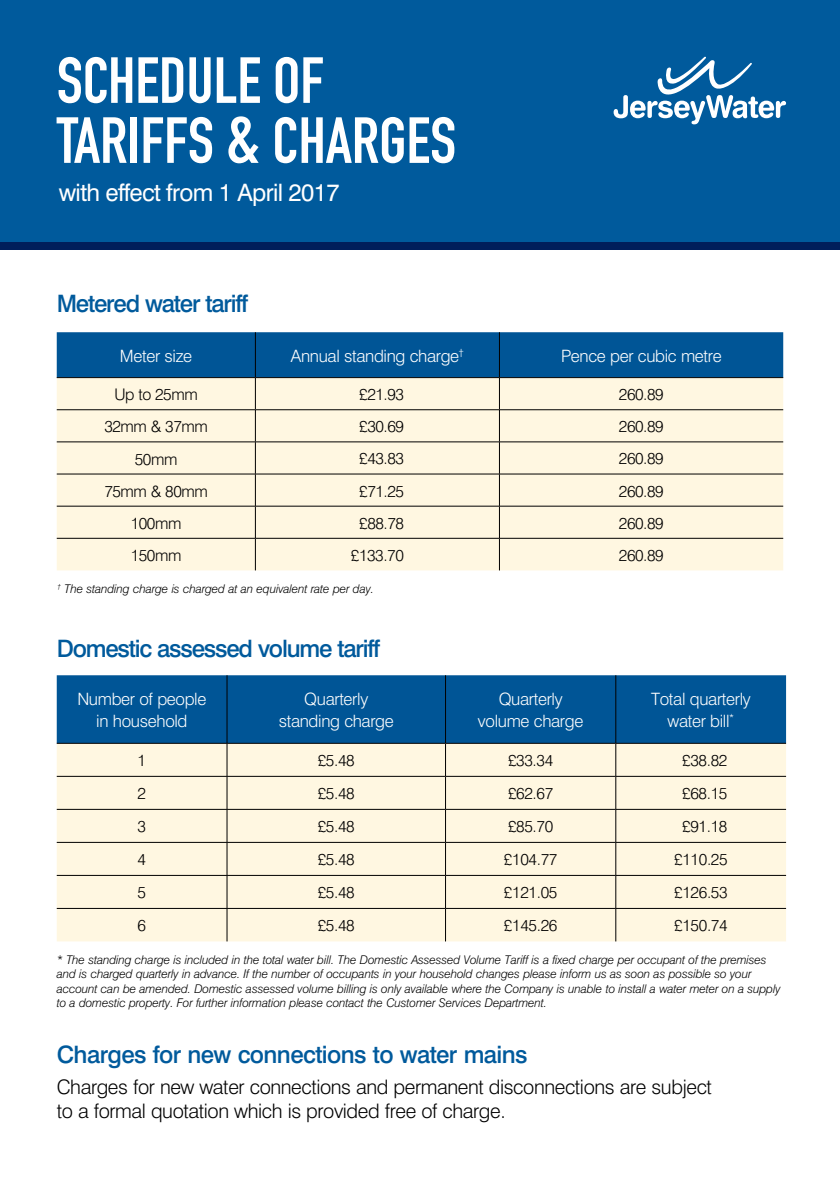
<style>
.page{position:relative;width:840px;height:1191px;background:#fff}
.page>*{position:absolute;margin:0;border:0;box-sizing:border-box;transform-origin:0 0}
.t1{font:64px/60px "Bern Sans CT";color:#fff}
.t2{font:500 24px "Swiss 721 BT";letter-spacing:-.05em;color:#005a9c}
.t3{font:500 24px "Swiss 721 BT";letter-spacing:-.025em;color:#005a9c}
.t4{font:24px "Swiss 721 BT";letter-spacing:-.025em;color:#fff}
.t5{font:300 20px/24px "Swiss 721 BT";letter-spacing:-.02em;color:#000}
.t6{font:300 17px/22px "Swiss 721 BT";letter-spacing:-.02em;color:#fff;text-align:center}
.t7{font:300 16px "Swiss 721 BT";letter-spacing:-.025em;color:#000}
.t8{font:italic 300 12px/14.4px "Swiss 721 BT";letter-spacing:-.01em;color:#000}
.s1{font-size:72px}
</style>
<div class="page">
<div style="left:57px;top:332px;width:725px;height:45px;background:#005596"></div>
<div style="left:57px;top:378px;width:725px;height:192px;background:#fff7e1"></div>
<hr style="left:255px;top:332px;width:1px;height:45px;background:#000">
<hr style="left:499px;top:332px;width:1px;height:45px;background:#000">
<hr style="left:255px;top:378px;width:1px;height:31px;background:#000">
<hr style="left:499px;top:378px;width:1px;height:31px;background:#000">
<hr style="left:57px;top:409px;width:198px;height:1px;background:#000">
<hr style="left:255px;top:409px;width:244px;height:1px;background:#000">
<hr style="left:255px;top:410px;width:1px;height:31px;background:#000">
<hr style="left:499px;top:409px;width:283px;height:1px;background:#000">
<hr style="left:499px;top:410px;width:1px;height:31px;background:#000">
<hr style="left:57px;top:441px;width:198px;height:1px;background:#000">
<hr style="left:255px;top:441px;width:244px;height:1px;background:#000">
<hr style="left:255px;top:442px;width:1px;height:32px;background:#000">
<hr style="left:499px;top:441px;width:283px;height:1px;background:#000">
<hr style="left:499px;top:442px;width:1px;height:32px;background:#000">
<hr style="left:57px;top:474px;width:198px;height:1px;background:#000">
<hr style="left:255px;top:474px;width:244px;height:1px;background:#000">
<hr style="left:255px;top:474px;width:1px;height:32px;background:#000">
<hr style="left:499px;top:474px;width:283px;height:1px;background:#000">
<hr style="left:499px;top:474px;width:1px;height:32px;background:#000">
<hr style="left:57px;top:506px;width:198px;height:1px;background:#000">
<hr style="left:255px;top:506px;width:244px;height:1px;background:#000">
<hr style="left:255px;top:506px;width:1px;height:32px;background:#000">
<hr style="left:499px;top:506px;width:283px;height:1px;background:#000">
<hr style="left:499px;top:506px;width:1px;height:32px;background:#000">
<hr style="left:57px;top:538px;width:198px;height:1px;background:#000">
<hr style="left:255px;top:538px;width:244px;height:1px;background:#000">
<hr style="left:255px;top:538px;width:1px;height:32px;background:#000">
<hr style="left:499px;top:538px;width:283px;height:1px;background:#000">
<hr style="left:499px;top:538px;width:1px;height:32px;background:#000">
<hr style="left:57px;top:377px;width:198px;height:1px;background:#000">
<hr style="left:255px;top:377px;width:244px;height:1px;background:#000">
<hr style="left:499px;top:377px;width:283px;height:1px;background:#000">
<div style="left:0;top:0;width:839px;height:249px;background:#005a9c"></div>
<div style="left:0;top:242px;width:839px;height:7px;background:#001e5b"></div>
<svg style="left:613px;top:56px;width:172px;height:68px"></svg>
<div style="left:57px;top:675px;width:728px;height:68px;background:#005596"></div>
<div style="left:57px;top:744px;width:728px;height:197px;background:#fff7e1"></div>
<hr style="left:226px;top:675px;width:1px;height:68px;background:#000">
<hr style="left:445px;top:675px;width:1px;height:68px;background:#000">
<hr style="left:615px;top:675px;width:1px;height:68px;background:#000">
<hr style="left:57px;top:743px;width:170px;height:1px;background:#000">
<hr style="left:227px;top:743px;width:218px;height:1px;background:#000">
<hr style="left:445px;top:743px;width:170px;height:1px;background:#000">
<hr style="left:615px;top:743px;width:170px;height:1px;background:#000">
<hr style="left:226px;top:743px;width:1px;height:33px;background:#000">
<hr style="left:445px;top:743px;width:1px;height:33px;background:#000">
<hr style="left:615px;top:743px;width:1px;height:33px;background:#000">
<hr style="left:57px;top:776px;width:170px;height:1px;background:#000">
<hr style="left:227px;top:776px;width:218px;height:1px;background:#000">
<hr style="left:226px;top:776px;width:1px;height:33px;background:#000">
<hr style="left:445px;top:776px;width:170px;height:1px;background:#000">
<hr style="left:445px;top:776px;width:1px;height:33px;background:#000">
<hr style="left:615px;top:776px;width:170px;height:1px;background:#000">
<hr style="left:615px;top:776px;width:1px;height:33px;background:#000">
<hr style="left:57px;top:809px;width:170px;height:1px;background:#000">
<hr style="left:227px;top:809px;width:218px;height:1px;background:#000">
<hr style="left:226px;top:809px;width:1px;height:33px;background:#000">
<hr style="left:445px;top:809px;width:170px;height:1px;background:#000">
<hr style="left:445px;top:809px;width:1px;height:33px;background:#000">
<hr style="left:615px;top:809px;width:170px;height:1px;background:#000">
<hr style="left:615px;top:809px;width:1px;height:33px;background:#000">
<hr style="left:57px;top:842px;width:170px;height:1px;background:#000">
<hr style="left:227px;top:842px;width:218px;height:1px;background:#000">
<hr style="left:226px;top:842px;width:1px;height:33px;background:#000">
<hr style="left:445px;top:842px;width:170px;height:1px;background:#000">
<hr style="left:445px;top:842px;width:1px;height:33px;background:#000">
<hr style="left:615px;top:842px;width:170px;height:1px;background:#000">
<hr style="left:615px;top:842px;width:1px;height:33px;background:#000">
<hr style="left:57px;top:875px;width:170px;height:1px;background:#000">
<hr style="left:227px;top:875px;width:218px;height:1px;background:#000">
<hr style="left:226px;top:875px;width:1px;height:33px;background:#000">
<hr style="left:445px;top:875px;width:170px;height:1px;background:#000">
<hr style="left:445px;top:875px;width:1px;height:33px;background:#000">
<hr style="left:615px;top:875px;width:170px;height:1px;background:#000">
<hr style="left:615px;top:875px;width:1px;height:33px;background:#000">
<hr style="left:57px;top:908px;width:170px;height:1px;background:#000">
<hr style="left:227px;top:908px;width:218px;height:1px;background:#000">
<hr style="left:226px;top:908px;width:1px;height:33px;background:#000">
<hr style="left:445px;top:908px;width:170px;height:1px;background:#000">
<hr style="left:445px;top:908px;width:1px;height:33px;background:#000">
<hr style="left:615px;top:908px;width:170px;height:1px;background:#000">
<hr style="left:615px;top:908px;width:1px;height:33px;background:#000">
<h1 class="t1" style="left:57px;top:51px;width:400px">SCHEDULE OF<br>TARIFFS <span class="s1">&amp;</span> CHARGES</h1>
<h2 class="t4" style="left:59px;top:178px;width:282px">with effect from 1 April 2017</h2>
<h2 class="t2" style="left:57px;top:288px;width:193px">Metered water tariff</h2>
<h3 class="t6" style="left:120px;top:344px;width:74px">Meter size</h3>
<h3 class="t6" style="left:291px;top:344px;width:174px">Annual standing charge<sup>†</sup></h3>
<h3 class="t6" style="left:560px;top:344px;width:162px">Pence per cubic metre</h3>
<h3 class="t7" style="left:114px;top:385px;width:85px">Up to 25mm</h3>
<h3 class="t7" style="left:359px;top:385px;width:46px">£21.93</h3>
<h3 class="t7" style="left:618px;top:385px;width:46px">260.89</h3>
<h3 class="t7" style="left:104px;top:417px;width:105px">32mm &amp; 37mm</h3>
<h3 class="t7" style="left:359px;top:417px;width:46px">£30.69</h3>
<h3 class="t7" style="left:618px;top:417px;width:46px">260.89</h3>
<h3 class="t7" style="left:135px;top:450px;width:44px">50mm</h3>
<h3 class="t7" style="left:359px;top:449px;width:46px">£43.83</h3>
<h3 class="t7" style="left:618px;top:449px;width:46px">260.89</h3>
<h3 class="t7" style="left:104px;top:481px;width:105px">75mm &amp; 80mm</h3>
<h3 class="t7" style="left:359px;top:481px;width:46px">£71.25</h3>
<h3 class="t7" style="left:618px;top:481px;width:46px">260.89</h3>
<h3 class="t7" style="left:131px;top:514px;width:52px">100mm</h3>
<h3 class="t7" style="left:359px;top:513px;width:46px">£88.78</h3>
<h3 class="t7" style="left:618px;top:513px;width:46px">260.89</h3>
<h3 class="t7" style="left:131px;top:545px;width:52px">150mm</h3>
<h3 class="t7" style="left:351px;top:545px;width:54px">£133.70</h3>
<h3 class="t7" style="left:618px;top:545px;width:46px">260.89</h3>
<p class="t8" style="left:57px;top:581px;width:318px"><sup>†</sup> The standing charge is charged at an equivalent rate per day.</p>
<h2 class="t2" style="left:57px;top:633px;width:325px">Domestic assessed volume tariff</h2>
<h3 class="t6" style="left:77px;top:688px;width:130px">Number of people in household</h3>
<h3 class="t6" style="left:278px;top:688px;width:116px">Quarterly standing charge</h3>
<h3 class="t6" style="left:477px;top:688px;width:107px">Quarterly volume charge</h3>
<h3 class="t6" style="left:650px;top:688px;width:101px">Total quarterly water bill<sup>*</sup></h3>
<h3 class="t7" style="left:137px;top:751px;width:10px">1</h3>
<h3 class="t7" style="left:317px;top:751px;width:39px">£5.48</h3>
<h3 class="t7" style="left:507px;top:751px;width:47px">£33.34</h3>
<h3 class="t7" style="left:681px;top:751px;width:47px">£38.82</h3>
<h3 class="t7" style="left:137px;top:784px;width:10px">2</h3>
<h3 class="t7" style="left:317px;top:784px;width:39px">£5.48</h3>
<h3 class="t7" style="left:507px;top:784px;width:47px">£62.67</h3>
<h3 class="t7" style="left:681px;top:784px;width:47px">£68.15</h3>
<h3 class="t7" style="left:137px;top:817px;width:10px">3</h3>
<h3 class="t7" style="left:317px;top:817px;width:39px">£5.48</h3>
<h3 class="t7" style="left:507px;top:817px;width:47px">£85.70</h3>
<h3 class="t7" style="left:681px;top:817px;width:47px">£91.18</h3>
<h3 class="t7" style="left:137px;top:850px;width:10px">4</h3>
<h3 class="t7" style="left:317px;top:850px;width:39px">£5.48</h3>
<h3 class="t7" style="left:503px;top:850px;width:55px">£104.77</h3>
<h3 class="t7" style="left:673px;top:850px;width:55px">£110.25</h3>
<h3 class="t7" style="left:137px;top:883px;width:10px">5</h3>
<h3 class="t7" style="left:317px;top:883px;width:39px">£5.48</h3>
<h3 class="t7" style="left:503px;top:883px;width:55px">£121.05</h3>
<h3 class="t7" style="left:673px;top:883px;width:55px">£126.53</h3>
<h3 class="t7" style="left:137px;top:916px;width:10px">6</h3>
<h3 class="t7" style="left:317px;top:916px;width:39px">£5.48</h3>
<h3 class="t7" style="left:503px;top:916px;width:55px">£145.26</h3>
<h3 class="t7" style="left:673px;top:916px;width:55px">£150.74</h3>
<p class="t8" style="left:57px;top:952px;width:725px">* The standing charge is included in the total water bill. The Domestic Assessed Volume Tariff is a fixed charge per occupant of the premises and is charged quarterly in advance. If the number of occupants in your household changes please inform us as soon as possible so your account can be amended. Domestic assessed volume billing is only available where the Company is unable to install a water meter on a supply to a domestic property. For further information please contact the Customer Services Department.</p>
<h2 class="t3" style="left:57px;top:1039px;width:472px">Charges for new connections to water mains</h2>
<h3 class="t5" style="left:57px;top:1074px;width:656px">Charges for new water connections and permanent disconnections are subject to a formal quotation which is provided free of charge.</h3>
</div>
